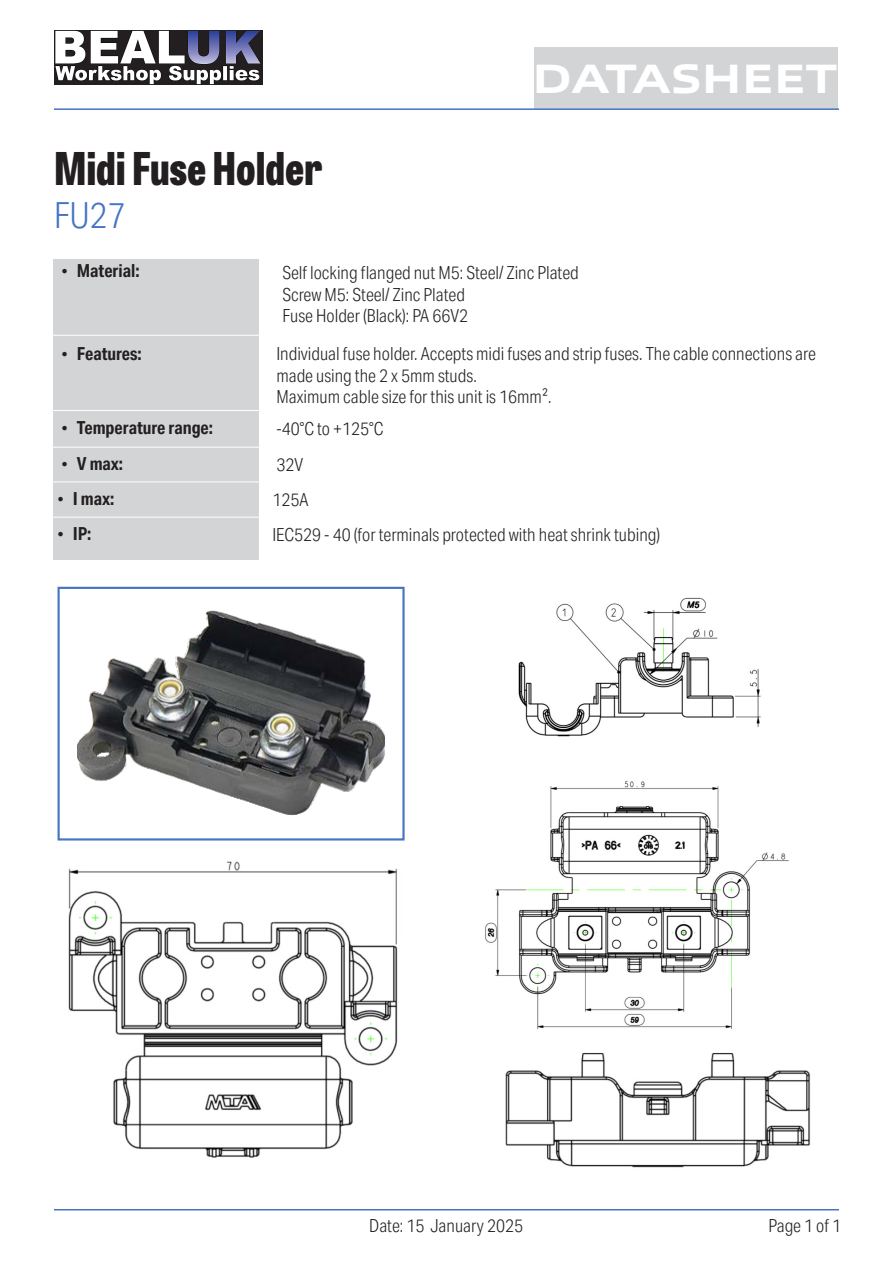
<style>
.page{position:relative;width:893px;height:1263px;background:#fff}
.page>*{position:absolute;margin:0;border:0;box-sizing:border-box;transform-origin:0 0}
.t1{font:800 45px "Tablet Gothic Condensed";color:#231f20}
.t2{font:800 41.4px "Allumi Std Extended";letter-spacing:-.01em;color:#fff}
.t3{font:300 36px "Aktiv Grotesk Cd";color:#4574c4}
.t4{font:300 18px/21.6px "Aktiv Grotesk Cd";color:#231f20}
.t5{font:700 18px "Aktiv Grotesk Cd";color:#232020}
.s1{font-family:"Times New Roman";font-weight:400}
</style>
<div class="page">
<div style="left:54px;top:259px;width:205px;height:300px;background:#d3d4d6"></div>
<div style="left:534px;top:48px;width:304px;height:61px;background:#d3d4d6"></div>
<hr style="left:54px;top:108px;width:785px;height:2px;background:#4574c4">
<hr style="left:54px;top:1209px;width:785px;height:1px;background:#4574c4">
<div style="left:58px;top:587px;width:347px;height:253px;border:2px solid #4574c4"></div>
<img style="left:77px;top:611px;width:308px;height:204px">
<hr style="left:51px;top:410px;width:220px;height:1px;background:#fff">
<hr style="left:51px;top:447px;width:220px;height:1px;background:#fff">
<hr style="left:51px;top:481px;width:220px;height:1px;background:#fff">
<hr style="left:51px;top:517px;width:220px;height:1px;background:#fff">
<hr style="left:51px;top:335px;width:220px;height:1px;background:#fff">
<img style="left:518px;top:597px;width:243px;height:140px">
<img style="left:485px;top:781px;width:304px;height:248px">
<img style="left:505px;top:1053px;width:306px;height:115px">
<img style="left:68px;top:861px;width:330px;height:297px">
<img style="left:54px;top:31px;width:209px;height:54px">
<h1 class="t1" style="left:54px;top:134px;width:270px">Midi Fuse Holder</h1>
<h3 class="t3" style="left:54px;top:194px;width:73px">FU27</h3>
<h2 class="t2" style="left:532px;top:56px;width:307px">DATASHEET</h2>
<p class="t5" style="left:62px;top:260px;width:80px"><span class="s1">•</span> Material:</p>
<p class="t4" style="left:282px;top:262px;width:298px">Self locking flanged nut M5: Steel/ Zinc Plated<br>Screw M5: Steel/ Zinc Plated<br>Fuse Holder (Black): PA 66V2</p>
<p class="t5" style="left:62px;top:343px;width:82px"><span class="s1">•</span> Features:</p>
<p class="t4" style="left:276px;top:343px;width:541px">Individual fuse holder. Accepts midi fuses and strip fuses. The cable connections are made using the 2 x 5mm studs.<br>Maximum cable size for this unit is 16mm².</p>
<p class="t5" style="left:62px;top:417px;width:153px"><span class="s1">•</span> Temperature range:</p>
<p class="t4" style="left:276px;top:418px;width:108px">-40°C to +125°C</p>
<p class="t5" style="left:61px;top:453px;width:63px"><span class="s1">•</span> V max:</p>
<p class="t4" style="left:276px;top:454px;width:28px">32V</p>
<p class="t5" style="left:58px;top:488px;width:58px"><span class="s1">•</span> I max:</p>
<p class="t4" style="left:272px;top:489px;width:38px">125A</p>
<p class="t5" style="left:58px;top:523px;width:35px"><span class="s1">•</span> IP:</p>
<p class="t4" style="left:272px;top:524px;width:389px">IEC529 - 40 (for terminals protected with heat shrink tubing)</p>
<p class="t4" style="left:369px;top:1215px;width:155px">Date: 15 January 2025</p>
<p class="t4" style="left:768px;top:1215px;width:74px">Page 1 of 1</p>
</div>
